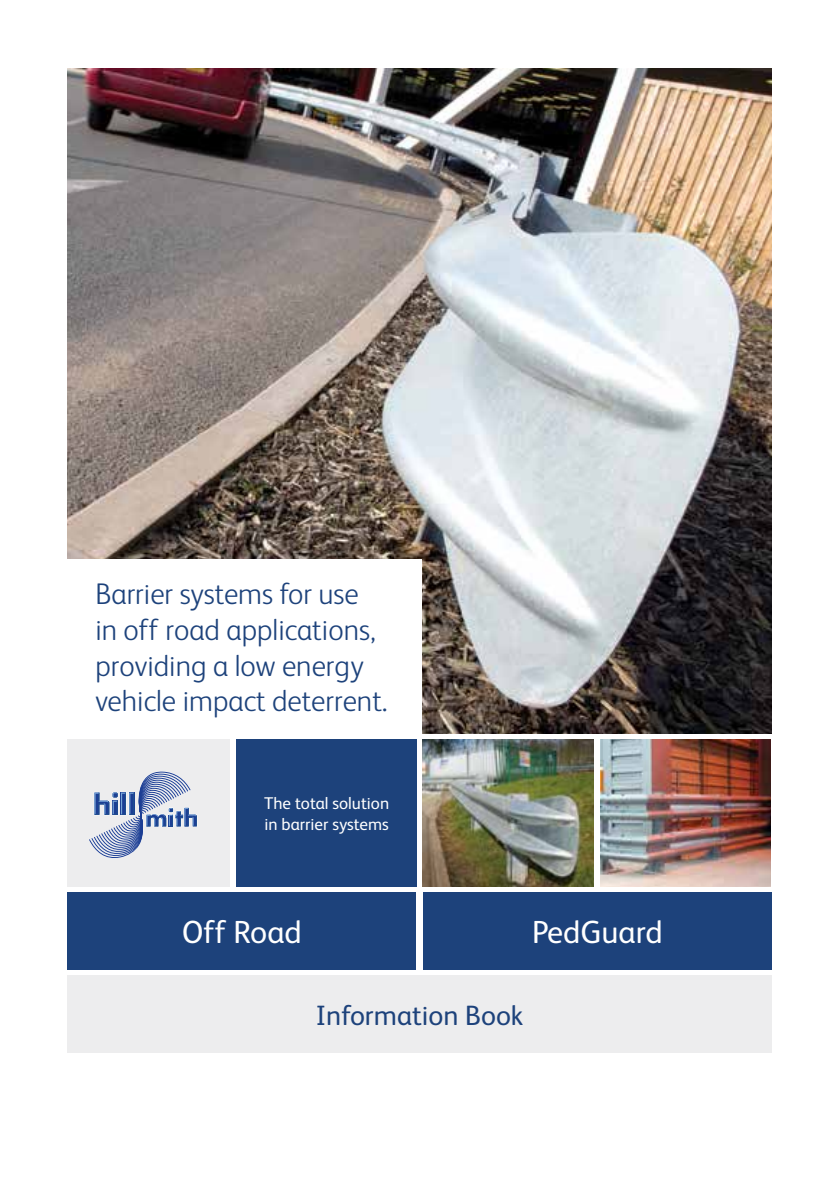
<style>
.page{position:relative;width:840px;height:1191px;background:#fff}
.page>*{position:absolute;margin:0;border:0;box-sizing:border-box;transform-origin:0 0}
.t1{font:32px "FS Albert";color:#fff}
.t2{font:300 29.8px/35.8px "FS Albert";color:#1d427b}
.t3{font:28px "FS Albert";color:#1d427b}
.t4{font:17px/20.4px "FS Albert";color:#fff}
</style>
<div class="page">
<img style="left:67px;top:68px;width:704px;height:665px">
<div style="left:57px;top:559px;width:364px;height:183px;background:#fff"></div>
<div style="left:67px;top:892px;width:349px;height:77px;background:#1d427b"></div>
<div style="left:67px;top:975px;width:704px;height:77px;background:#ededee"></div>
<div style="left:422px;top:892px;width:349px;height:77px;background:#1d427b"></div>
<div style="left:236px;top:739px;width:180px;height:148px;background:#1d427b"></div>
<div style="left:67px;top:739px;width:163px;height:148px;background:#ededee"></div>
<svg style="left:89px;top:771px;width:108px;height:87px"></svg>
<img style="left:422px;top:739px;width:171px;height:148px">
<img style="left:600px;top:739px;width:170px;height:148px">
<p class="t2" style="left:95px;top:575px;width:293px">Barrier systems for use in off road applications, providing a low energy vehicle impact deterrent.</p>
<p class="t4" style="left:264px;top:793px;width:127px">The total solution in barrier systems</p>
<p class="t1" style="left:182px;top:914px;width:121px">Off Road</p>
<p class="t1" style="left:531px;top:914px;width:132px">PedGuard</p>
<p class="t3" style="left:316px;top:999px;width:209px">Information Book</p>
</div>
